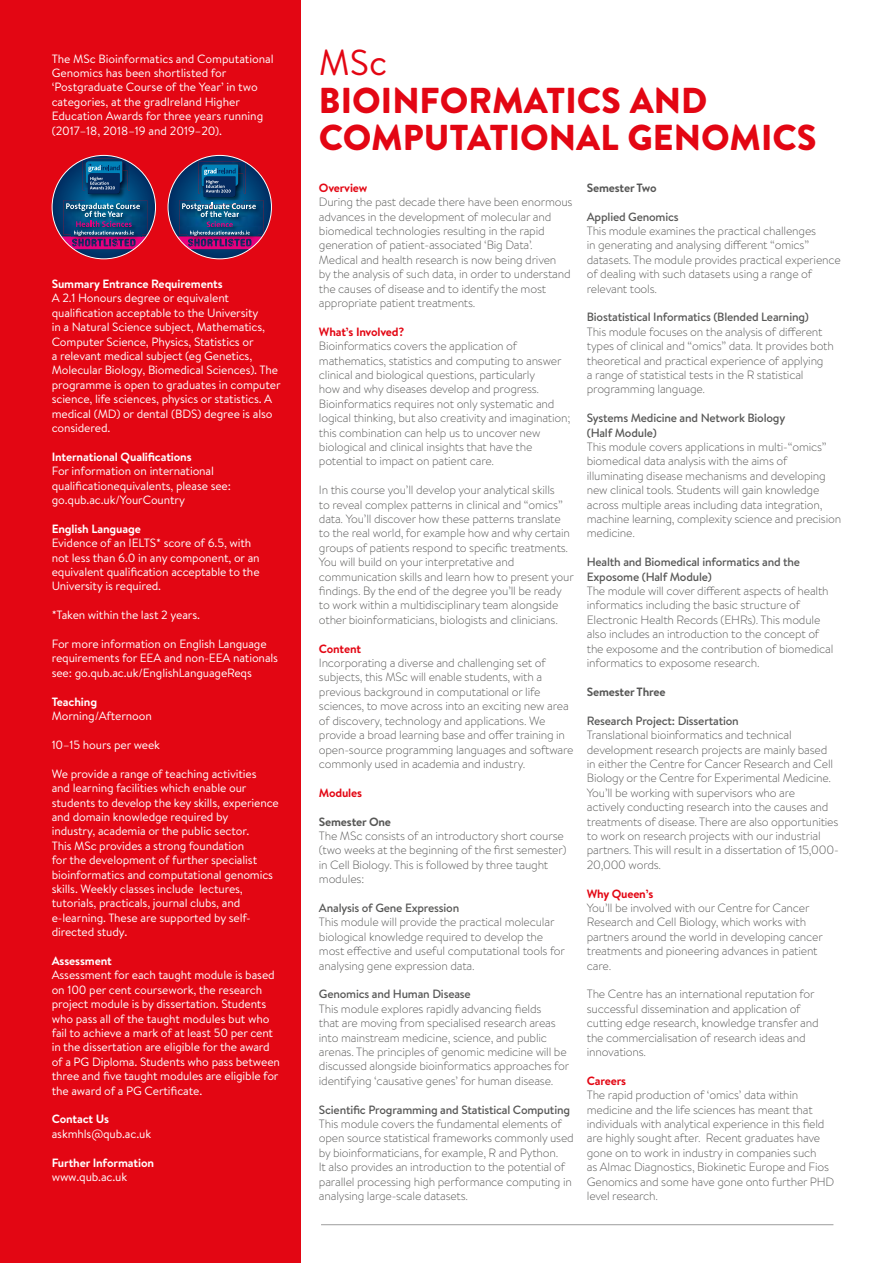
<style>
.page{position:relative;width:893px;height:1263px;background:#fff}
.page>*{position:absolute;margin:0;border:0;box-sizing:border-box;transform-origin:0 0}
.t1{font:900 36px/37.5px "Brandon Text";color:#e30613}
.t2{font:36px "Brandon Text";color:#e30613}
.t3{font:300 12px/14.4px "Brandon Text";letter-spacing:-.015em;color:#575756}
.t4{font:12px/14.4px "Brandon Text";letter-spacing:-.01em;color:#fff}
.t5{font:500 12px/14.4px "Brandon Text";letter-spacing:-.015em;color:#575756}
.t6{font:700 12px "Brandon Text";letter-spacing:-.01em;color:#fff}
.t7{font:700 12px "Brandon Text";letter-spacing:-.015em;color:#e30613}
.t8{font:700 12px "Brandon Text";letter-spacing:-.015em;color:#575756}
</style>
<div class="page">
<hr style="left:321px;top:1224px;width:512px;height:1px;background:#9d9d9c">
<div style="left:0;top:0;width:301px;height:1263px;background:#e30613"></div>
<img style="left:52px;top:155px;width:94px;height:94px">
<img style="left:168px;top:155px;width:103px;height:94px">
<p class="t4" style="left:52px;top:51px;width:223px">The MSc Bioinformatics and Computational Genomics has been shortlisted for ‘Postgraduate Course of the Year’ in two categories, at the gradIreland Higher Education Awards for three years running (2017–18, 2018–19 and 2019–20).</p>
<p class="t6" style="left:52px;top:275px;width:172px">Summary Entrance Requirements</p>
<p class="t4" style="left:52px;top:291px;width:230px">A 2.1 Honours degree or equivalent qualification acceptable to the University<br>in a Natural Science subject, Mathematics, Computer Science, Physics, Statistics or<br>a relevant medical subject (eg Genetics, Molecular Biology, Biomedical Sciences). The programme is open to graduates in computer science, life sciences, physics or statistics. A medical (MD) or dental (BDS) degree is also considered.</p>
<p class="t6" style="left:52px;top:448px;width:142px">International Qualifications</p>
<p class="t4" style="left:52px;top:463px;width:181px">For information on international qualificationequivalents, please see: go.qub.ac.uk/YourCountry</p>
<p class="t6" style="left:52px;top:520px;width:91px">English Language</p>
<p class="t4" style="left:52px;top:535px;width:209px">Evidence of an IELTS* score of 6.5, with not less than 6.0 in any component, or an equivalent qualification acceptable to the University is required.</p>
<p class="t4" style="left:52px;top:607px;width:150px">*Taken within the last 2 years.</p>
<p class="t4" style="left:52px;top:636px;width:228px">For more information on English Language requirements for EEA and non-EEA nationals see: go.qub.ac.uk/EnglishLanguageReqs</p>
<p class="t6" style="left:52px;top:693px;width:47px">Teaching</p>
<p class="t4" style="left:52px;top:708px;width:102px">Morning/Afternoon</p>
<p class="t4" style="left:52px;top:737px;width:110px">10–15 hours per week</p>
<p class="t4" style="left:52px;top:766px;width:229px">We provide a range of teaching activities<br>and learning facilities which enable our students to develop the key skills, experience and domain knowledge required by<br>industry, academia or the public sector.<br>This MSc provides a strong foundation<br>for the development of further specialist bioinformatics and computational genomics skills. Weekly classes include lectures, tutorials, practicals, journal clubs, and e-learning. These are supported by self&shy;directed study.</p>
<p class="t6" style="left:52px;top:952px;width:62px">Assessment</p>
<p class="t4" style="left:52px;top:967px;width:230px">Assessment for each taught module is based on 100 per cent coursework, the research project module is by dissertation. Students who pass all of the taught modules but who fail to achieve a mark of at least 50 per cent in the dissertation are eligible for the award of a PG Diploma. Students who pass between three and five taught modules are eligible for the award of a PG Certificate.</p>
<p class="t6" style="left:52px;top:1111px;width:59px">Contact Us</p>
<p class="t4" style="left:52px;top:1126px;width:101px">askmhls@qub.ac.uk</p>
<p class="t6" style="left:52px;top:1154px;width:104px">Further Information</p>
<p class="t4" style="left:52px;top:1169px;width:77px">www.qub.ac.uk</p>
<h1 class="t2" style="left:319px;top:38px;width:70px">MSc</h1>
<h1 class="t1" style="left:319px;top:81px;width:499px">BIOINFORMATICS AND<br>COMPUTATIONAL GENOMICS</h1>
<p class="t7" style="left:319px;top:179px;width:50px">Overview</p>
<p class="t3" style="left:319px;top:194px;width:255px">During the past decade there have been enormous advances in the development of molecular and biomedical technologies resulting in the rapid generation of patient-associated ‘Big Data’.<br>Medical and health research is now being driven<br>by the analysis of such data, in order to understand the causes of disease and to identify the most appropriate patient treatments.</p>
<p class="t7" style="left:319px;top:323px;width:87px">What’s Involved?</p>
<p class="t3" style="left:319px;top:338px;width:253px">Bioinformatics covers the application of mathematics, statistics and computing to answer clinical and biological questions, particularly<br>how and why diseases develop and progress.<br>Bioinformatics requires not only systematic and logical thinking, but also creativity and imagination; this combination can help us to uncover new biological and clinical insights that have the potential to impact on patient care.</p>
<p class="t3" style="left:319px;top:482px;width:256px">In this course you’ll develop your analytical skills<br>to reveal complex patterns in clinical and “omics” data. You’ll discover how these patterns translate to the real world, for example how and why certain groups of patients respond to specific treatments.<br>You will build on your interpretative and communication skills and learn how to present your findings. By the end of the degree you’ll be ready to work within a multidisciplinary team alongside other bioinformaticians, biologists and clinicians.</p>
<p class="t7" style="left:319px;top:640px;width:44px">Content</p>
<p class="t3" style="left:319px;top:655px;width:256px">Incorporating a diverse and challenging set of subjects, this MSc will enable students, with a previous background in computational or life sciences, to move across into an exciting new area of discovery, technology and applications. We provide a broad learning base and offer training in open-source programming languages and software commonly used in academia and industry.</p>
<p class="t7" style="left:319px;top:784px;width:45px">Modules</p>
<p class="t8" style="left:319px;top:813px;width:74px">Semester One</p>
<p class="t3" style="left:319px;top:828px;width:249px">The MSc consists of an introductory short course (two weeks at the beginning of the first semester) in Cell Biology. This is followed by three taught modules:</p>
<p class="t5" style="left:319px;top:900px;width:142px">Analysis of Gene Expression</p>
<p class="t3" style="left:319px;top:914px;width:248px">This module will provide the practical molecular biological knowledge required to develop the most effective and useful computational tools for analysing gene expression data.</p>
<p class="t5" style="left:319px;top:987px;width:153px">Genomics and Human Disease</p>
<p class="t3" style="left:319px;top:1001px;width:252px">This module explores rapidly advancing fields<br>that are moving from specialised research areas into mainstream medicine, science, and public arenas. The principles of genomic medicine will be discussed alongside bioinformatics approaches for identifying ‘causative genes’ for human disease.</p>
<p class="t5" style="left:319px;top:1102px;width:253px">Scientific Programming and Statistical Computing</p>
<p class="t3" style="left:319px;top:1116px;width:256px">This module covers the fundamental elements of open source statistical frameworks commonly used by bioinformaticians, for example, R and Python.<br>It also provides an introduction to the potential of parallel processing high performance computing in analysing large-scale datasets.</p>
<p class="t8" style="left:587px;top:179px;width:71px">Semester Two</p>
<p class="t5" style="left:587px;top:209px;width:93px">Applied Genomics</p>
<p class="t3" style="left:587px;top:223px;width:255px">This module examines the practical challenges<br>in generating and analysing different “omics” datasets. The module provides practical experience of dealing with such datasets using a range of relevant tools.</p>
<p class="t5" style="left:587px;top:310px;width:224px">Biostatistical Informatics (Blended Learning)</p>
<p class="t3" style="left:587px;top:324px;width:249px">This module focuses on the analysis of different types of clinical and “omics” data. It provides both theoretical and practical experience of applying<br>a range of statistical tests in the R statistical programming language.</p>
<p class="t5" style="left:587px;top:411px;width:200px">Systems Medicine and Network Biology (Half Module)</p>
<p class="t3" style="left:587px;top:439px;width:256px">This module covers applications in multi-“omics” biomedical data analysis with the aims of illuminating disease mechanisms and developing new clinical tools. Students will gain knowledge across multiple areas including data integration, machine learning, complexity science and precision medicine.</p>
<p class="t5" style="left:587px;top:555px;width:215px">Health and Biomedical informatics and the<br>Exposome (Half Module)</p>
<p class="t3" style="left:587px;top:583px;width:248px">The module will cover different aspects of health informatics including the basic structure of Electronic Health Records (EHRs). This module also includes an introduction to the concept of the exposome and the contribution of biomedical informatics to exposome research.</p>
<p class="t8" style="left:587px;top:683px;width:80px">Semester Three</p>
<p class="t5" style="left:587px;top:713px;width:154px">Research Project: Dissertation</p>
<p class="t3" style="left:587px;top:727px;width:253px">Translational bioinformatics and technical development research projects are mainly based in either the Centre for Cancer Research and Cell Biology or the Centre for Experimental Medicine.<br>You’ll be working with supervisors who are<br>actively conducting research into the causes and treatments of disease. There are also opportunities to work on research projects with our industrial partners. This will result in a dissertation of 15,000- 20,000 words.</p>
<p class="t7" style="left:587px;top:885px;width:68px">Why Queen’s</p>
<p class="t3" style="left:587px;top:900px;width:238px">You’ll be involved with our Centre for Cancer Research and Cell Biology, which works with partners around the world in developing cancer treatments and pioneering advances in patient care.</p>
<p class="t3" style="left:587px;top:986px;width:233px">The Centre has an international reputation for successful dissemination and application of cutting edge research, knowledge transfer and the commercialisation of research ideas and innovations.</p>
<p class="t7" style="left:587px;top:1072px;width:41px">Careers</p>
<p class="t3" style="left:587px;top:1087px;width:249px">The rapid production of ‘omics’ data within medicine and the life sciences has meant that individuals with analytical experience in this field are highly sought after. Recent graduates have gone on to work in industry in companies such<br>as Almac Diagnostics, Biokinetic Europe and Fios Genomics and some have gone onto further PHD level research.</p>
</div>
